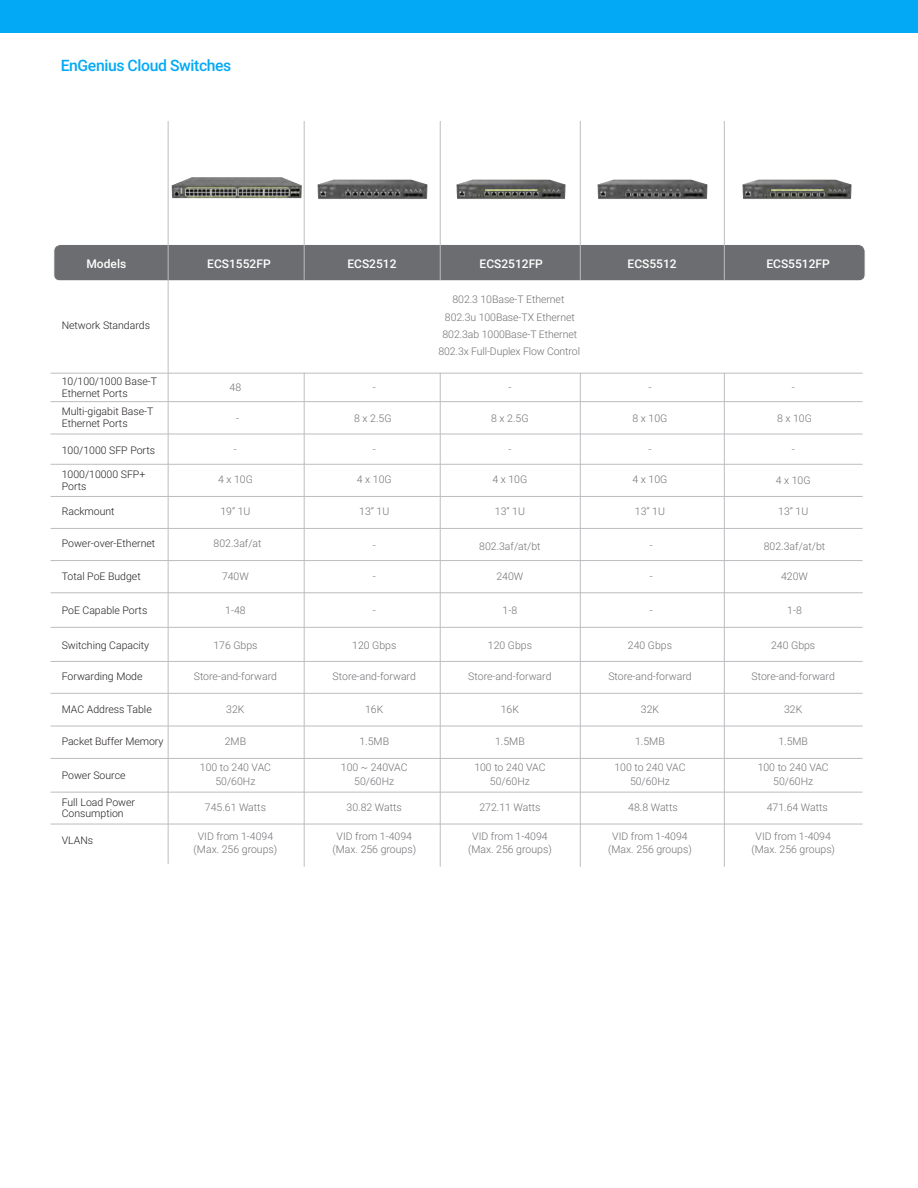
<style>
.page{position:relative;width:918px;height:1188px;background:#fff}
.page>*{position:absolute;margin:0;border:0;box-sizing:border-box;transform-origin:0 0}
.t1{font:500 15.75px "Roboto";letter-spacing:-.025em;color:#03a9f4}
.t2{font:500 12px "Roboto";color:#fff}
.t3{font:300 10.5px/13.5px "Roboto";color:#6f7073;text-align:center}
.t4{font:300 10.5px/11.7px "Roboto";color:#231f20}
</style>
<div class="page">
<div style="left:0;top:0;width:918px;height:32px;background:#03a9f4"></div>
<svg style="left:54px;top:244px;width:811px;height:38px;background:#76777a"></svg>
<hr style="left:168px;top:121px;width:1px;height:743px;background:#bcbdc0">
<hr style="left:304px;top:373px;width:1px;height:494px;background:#bcbdc0">
<hr style="left:304px;top:121px;width:1px;height:159px;background:#bcbdc0">
<hr style="left:440px;top:373px;width:1px;height:494px;background:#bcbdc0">
<hr style="left:440px;top:121px;width:1px;height:159px;background:#bcbdc0">
<hr style="left:580px;top:373px;width:1px;height:494px;background:#bcbdc0">
<hr style="left:580px;top:121px;width:1px;height:159px;background:#bcbdc0">
<hr style="left:724px;top:373px;width:1px;height:494px;background:#bcbdc0">
<hr style="left:724px;top:121px;width:1px;height:159px;background:#bcbdc0">
<hr style="left:51px;top:373px;width:812px;height:1px;background:#bcbdc0">
<hr style="left:51px;top:401px;width:812px;height:1px;background:#bcbdc0">
<hr style="left:51px;top:434px;width:812px;height:1px;background:#bcbdc0">
<hr style="left:51px;top:464px;width:812px;height:1px;background:#bcbdc0">
<hr style="left:51px;top:496px;width:812px;height:1px;background:#bcbdc0">
<hr style="left:51px;top:528px;width:812px;height:1px;background:#bcbdc0">
<hr style="left:51px;top:560px;width:812px;height:1px;background:#bcbdc0">
<hr style="left:51px;top:592px;width:812px;height:1px;background:#bcbdc0">
<hr style="left:51px;top:627px;width:812px;height:1px;background:#bcbdc0">
<hr style="left:51px;top:661px;width:812px;height:1px;background:#bcbdc0">
<hr style="left:51px;top:693px;width:812px;height:1px;background:#bcbdc0">
<hr style="left:51px;top:726px;width:812px;height:1px;background:#bcbdc0">
<hr style="left:51px;top:758px;width:812px;height:1px;background:#bcbdc0">
<hr style="left:51px;top:792px;width:812px;height:1px;background:#bcbdc0">
<hr style="left:51px;top:824px;width:812px;height:1px;background:#bcbdc0">
<img style="left:171px;top:177px;width:131px;height:22px">
<img style="left:317px;top:179px;width:111px;height:20px">
<img style="left:456px;top:179px;width:110px;height:20px">
<img style="left:597px;top:179px;width:111px;height:20px">
<img style="left:742px;top:179px;width:110px;height:20px">
<p class="t1" style="left:61px;top:54px;width:172px">EnGenius Cloud Switches</p>
<p class="t2" style="left:86px;top:255px;width:41px">Models</p>
<p class="t2" style="left:207px;top:255px;width:65px">ECS1552FP</p>
<p class="t2" style="left:347px;top:255px;width:51px">ECS2512</p>
<p class="t2" style="left:480px;top:255px;width:65px">ECS2512FP</p>
<p class="t2" style="left:628px;top:255px;width:51px">ECS5512</p>
<p class="t2" style="left:766px;top:255px;width:65px">ECS5512FP</p>
<p class="t3" style="left:453px;top:292px;width:113px">802.3 10Base-T Ethernet</p>
<p class="t3" style="left:445px;top:310px;width:131px">802.3u 100Base-TX Ethernet</p>
<p class="t3" style="left:442px;top:327px;width:136px">802.3ab 1000Base-T Ethernet</p>
<p class="t3" style="left:439px;top:344px;width:143px">802.3x Full-Duplex Flow Control</p>
<p class="t3" style="left:230px;top:381px;width:13px">48</p>
<p class="t3" style="left:508px;top:381px;width:5px">-</p>
<p class="t3" style="left:354px;top:411px;width:39px">8 x 2.5G</p>
<p class="t3" style="left:491px;top:411px;width:39px">8 x 2.5G</p>
<p class="t3" style="left:633px;top:411px;width:36px">8 x 10G</p>
<p class="t3" style="left:777px;top:411px;width:36px">8 x 10G</p>
<p class="t4" style="left:62px;top:319px;width:90px">Network Standards</p>
<p class="t4" style="left:62px;top:376px;width:97px">10/100/1000 Base-T<br>Ethernet Ports</p>
<p class="t4" style="left:62px;top:405px;width:93px">Multi-gigabit Base-T<br>Ethernet Ports</p>
<p class="t3" style="left:373px;top:381px;width:5px">-</p>
<p class="t3" style="left:648px;top:381px;width:5px">-</p>
<p class="t3" style="left:792px;top:381px;width:5px">-</p>
<p class="t3" style="left:236px;top:411px;width:5px">-</p>
<p class="t4" style="left:62px;top:444px;width:95px">100/1000 SFP Ports</p>
<p class="t3" style="left:234px;top:442px;width:5px">-</p>
<p class="t3" style="left:373px;top:442px;width:5px">-</p>
<p class="t3" style="left:508px;top:442px;width:5px">-</p>
<p class="t3" style="left:648px;top:442px;width:5px">-</p>
<p class="t3" style="left:792px;top:443px;width:5px">-</p>
<p class="t4" style="left:62px;top:468px;width:85px">1000/10000 SFP+<br>Ports</p>
<p class="t3" style="left:218px;top:472px;width:36px">4 x 10G</p>
<p class="t3" style="left:357px;top:472px;width:36px">4 x 10G</p>
<p class="t3" style="left:492px;top:472px;width:36px">4 x 10G</p>
<p class="t3" style="left:633px;top:472px;width:36px">4 x 10G</p>
<p class="t3" style="left:776px;top:474px;width:36px">4 x 10G</p>
<p class="t4" style="left:62px;top:505px;width:54px">Rackmount</p>
<p class="t4" style="left:62px;top:537px;width:95px">Power-over-Ethernet</p>
<p class="t4" style="left:62px;top:570px;width:81px">Total PoE Budget</p>
<p class="t4" style="left:62px;top:604px;width:87px">PoE Capable Ports</p>
<p class="t4" style="left:62px;top:639px;width:89px">Switching Capacity</p>
<p class="t4" style="left:62px;top:670px;width:82px">Forwarding Mode</p>
<p class="t4" style="left:62px;top:703px;width:92px">MAC Address Table</p>
<p class="t4" style="left:62px;top:735px;width:103px">Packet Buffer Memory</p>
<p class="t4" style="left:62px;top:769px;width:65px">Power Source</p>
<p class="t4" style="left:62px;top:796px;width:75px">Full Load Power</p>
<p class="t4" style="left:62px;top:807px;width:64px">Consumption</p>
<p class="t4" style="left:62px;top:834px;width:33px">VLANs</p>
<p class="t3" style="left:220px;top:504px;width:32px">19” 1U</p>
<p class="t3" style="left:495px;top:504px;width:32px">13” 1U</p>
<p class="t3" style="left:479px;top:539px;width:63px">802.3af/at/bt</p>
<p class="t3" style="left:764px;top:539px;width:63px">802.3af/at/bt</p>
<p class="t3" style="left:359px;top:504px;width:32px">13” 1U</p>
<p class="t3" style="left:635px;top:504px;width:32px">13” 1U</p>
<p class="t3" style="left:778px;top:504px;width:32px">13” 1U</p>
<p class="t3" style="left:214px;top:536px;width:50px">802.3af/at</p>
<p class="t3" style="left:373px;top:538px;width:5px">-</p>
<p class="t3" style="left:650px;top:538px;width:5px">-</p>
<p class="t3" style="left:373px;top:570px;width:5px">-</p>
<p class="t3" style="left:650px;top:570px;width:5px">-</p>
<p class="t3" style="left:222px;top:570px;width:28px">740W</p>
<p class="t3" style="left:496px;top:570px;width:28px">240W</p>
<p class="t3" style="left:781px;top:570px;width:28px">420W</p>
<p class="t3" style="left:225px;top:603px;width:22px">1-48</p>
<p class="t3" style="left:373px;top:603px;width:5px">-</p>
<p class="t3" style="left:503px;top:603px;width:16px">1-8</p>
<p class="t3" style="left:650px;top:603px;width:5px">-</p>
<p class="t3" style="left:787px;top:603px;width:16px">1-8</p>
<p class="t3" style="left:213px;top:638px;width:46px">176 Gbps</p>
<p class="t3" style="left:352px;top:638px;width:46px">120 Gbps</p>
<p class="t3" style="left:488px;top:638px;width:46px">120 Gbps</p>
<p class="t3" style="left:628px;top:638px;width:46px">240 Gbps</p>
<p class="t3" style="left:771px;top:638px;width:46px">240 Gbps</p>
<p class="t3" style="left:194px;top:669px;width:85px">Store-and-forward</p>
<p class="t3" style="left:333px;top:669px;width:85px">Store-and-forward</p>
<p class="t3" style="left:468px;top:669px;width:85px">Store-and-forward</p>
<p class="t3" style="left:608px;top:669px;width:85px">Store-and-forward</p>
<p class="t3" style="left:752px;top:669px;width:85px">Store-and-forward</p>
<p class="t3" style="left:226px;top:702px;width:20px">32K</p>
<p class="t3" style="left:365px;top:702px;width:20px">16K</p>
<p class="t3" style="left:501px;top:702px;width:20px">16K</p>
<p class="t3" style="left:641px;top:702px;width:20px">32K</p>
<p class="t3" style="left:784px;top:702px;width:20px">32K</p>
<p class="t3" style="left:225px;top:734px;width:23px">2MB</p>
<p class="t3" style="left:359px;top:734px;width:31px">1.5MB</p>
<p class="t3" style="left:495px;top:734px;width:31px">1.5MB</p>
<p class="t3" style="left:635px;top:734px;width:31px">1.5MB</p>
<p class="t3" style="left:778px;top:734px;width:31px">1.5MB</p>
<p class="t3" style="left:200px;top:760px;width:73px">100 to 240 VAC</p>
<p class="t3" style="left:215px;top:774px;width:41px">50/60Hz</p>
<p class="t3" style="left:341px;top:760px;width:68px">100 ~ 240VAC<br>50/60Hz</p>
<p class="t3" style="left:474px;top:760px;width:73px">100 to 240 VAC</p>
<p class="t3" style="left:490px;top:774px;width:41px">50/60Hz</p>
<p class="t3" style="left:614px;top:760px;width:73px">100 to 240 VAC</p>
<p class="t3" style="left:630px;top:774px;width:41px">50/60Hz</p>
<p class="t3" style="left:758px;top:760px;width:73px">100 to 240 VAC</p>
<p class="t3" style="left:773px;top:774px;width:41px">50/60Hz</p>
<p class="t3" style="left:205px;top:800px;width:63px">745.61 Watts</p>
<p class="t3" style="left:347px;top:800px;width:57px">30.82 Watts</p>
<p class="t3" style="left:479px;top:800px;width:63px">272.11 Watts</p>
<p class="t3" style="left:628px;top:800px;width:51px">48.8 Watts</p>
<p class="t3" style="left:767px;top:800px;width:63px">471.64 Watts</p>
<p class="t3" style="left:198px;top:829px;width:77px">VID from 1-4094</p>
<p class="t3" style="left:194px;top:842px;width:85px">(Max. 256 groups)</p>
<p class="t3" style="left:337px;top:829px;width:77px">VID from 1-4094</p>
<p class="t3" style="left:332px;top:842px;width:85px">(Max. 256 groups)</p>
<p class="t3" style="left:468px;top:829px;width:85px">VID from 1-4094 (Max. 256 groups)</p>
<p class="t3" style="left:608px;top:829px;width:85px">VID from 1-4094 (Max. 256 groups)</p>
<p class="t3" style="left:751px;top:829px;width:85px">VID from 1-4094 (Max. 256 groups)</p>
</div>
